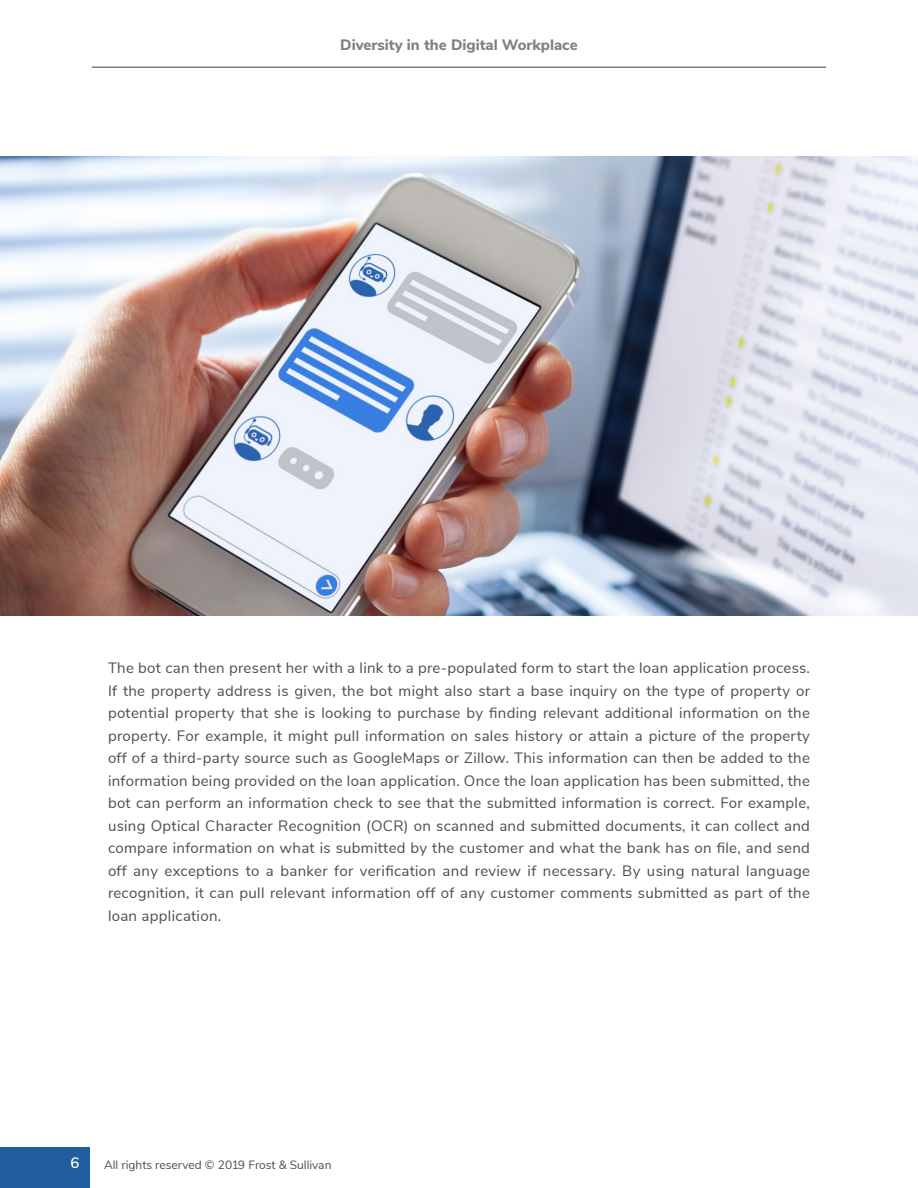
<style>
.page{position:relative;width:918px;height:1188px;background:#fff}
.page>*{position:absolute;margin:0;border:0;box-sizing:border-box;transform-origin:0 0}
.t1{font:15px/22.5px "Nunito Sans";letter-spacing:.02em;color:#4d4d4f;text-align:justify}
.t2{font:800 15px "Nunito Sans";color:#7f7f7f}
.t3{font:600 15px "Nunito Sans";color:#fff}
.t4{font:12px "Nunito Sans";color:#4d4d4f}
</style>
<div class="page">
<div style="left:0;top:1147px;width:90px;height:41px;background:#215e9e"></div>
<hr style="left:92px;top:66px;width:734px;height:2px;background:#7f7f7f">
<img style="left:0;top:156px;width:918px;height:460px">
<p class="t2" style="left:340px;top:34px;width:239px">Diversity in the Digital Workplace</p>
<p class="t1" style="left:108px;top:656px;width:704px">The bot can then present her with a link to a pre-populated form to start the loan application process.<br>If the property address is given, the bot might also start a base inquiry on the type of property or potential property that she is looking to purchase by finding relevant additional information on the property. For example, it might pull information on sales history or attain a picture of the property off of a third-party source such as GoogleMaps or Zillow. This information can then be added to the information being provided on the loan application. Once the loan application has been submitted, the bot can perform an information check to see that the submitted information is correct. For example, using Optical Character Recognition (OCR) on scanned and submitted documents, it can collect and compare information on what is submitted by the customer and what the bank has on file, and send off any exceptions to a banker for verification and review if necessary. By using natural language recognition, it can pull relevant information off of any customer comments submitted as part of the loan application.</p>
<p class="t3" style="left:71px;top:1152px;width:10px">6</p>
<p class="t4" style="left:104px;top:1156px;width:229px">All rights reserved © 2019 Frost &amp; Sullivan</p>
</div>
